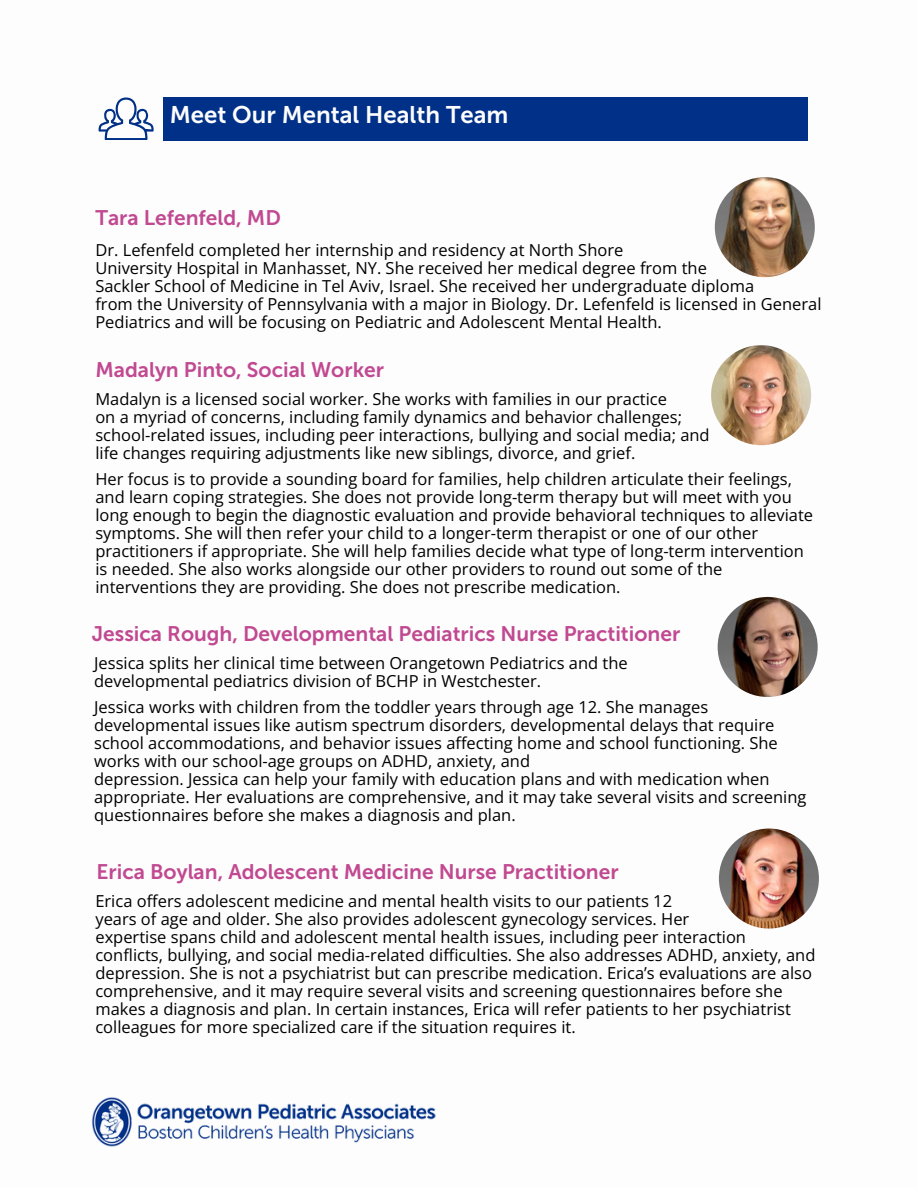
<style>
.page{position:relative;width:918px;height:1188px;background:#fff}
.page>*{position:absolute;margin:0;border:0;box-sizing:border-box;transform-origin:0 0}
.t1{font:24px "Museo Sans 700";color:#fdfdfd}
.t2{font:21px "Museo Sans 700";color:#c14991}
.t3{font:16.5px/18px "Open Sans";color:#000}
</style>
<div class="page">
<svg style="left:99px;top:98px;width:55px;height:42px"></svg>
<img style="left:92px;top:1097px;width:344px;height:50px">
<div style="left:163px;top:98px;width:645px;height:43px;background:#003087"></div>
<img style="left:711px;top:345px;width:100px;height:100px;border-radius:50%">
<img style="left:719px;top:829px;width:100px;height:100px;border-radius:50%">
<img style="left:718px;top:597px;width:100px;height:100px;border-radius:50%">
<img style="left:715px;top:177px;width:100px;height:100px;border-radius:50%">
<p class="t1" style="left:170px;top:100px;width:340px">Meet Our Mental Health Team</p>
<p class="t2" style="left:95px;top:206px;width:187px">Tara Lefenfeld, MD</p>
<p class="t3" style="left:95px;top:240px;width:529px">Dr. Lefenfeld completed her internship and residency at North Shore</p>
<p class="t3" style="left:95px;top:258px;width:613px">University Hospital in Manhasset, NY. She received her medical degree from the</p>
<p class="t3" style="left:95px;top:276px;width:660px">Sackler School of Medicine in Tel Aviv, Israel. She received her undergraduate diploma</p>
<p class="t3" style="left:95px;top:294px;width:728px">from the University of Pennsylvania with a major in Biology. Dr. Lefenfeld is licensed in General<br>Pediatrics and will be focusing on Pediatric and Adolescent Mental Health.</p>
<p class="t2" style="left:95px;top:358px;width:290px">Madalyn Pinto, Social Worker</p>
<h2 class="t3" style="left:95px;top:390px;width:573px">Madalyn is a licensed social worker. She works with families in our practice</h2>
<p class="t3" style="left:95px;top:408px;width:588px">on a myriad of concerns, including family dynamics and behavior challenges;</p>
<p class="t3" style="left:95px;top:426px;width:616px">school-related issues, including peer interactions, bullying and social media; and</p>
<p class="t3" style="left:95px;top:444px;width:541px">life changes requiring adjustments like new siblings, divorce, and grief.</p>
<p class="t3" style="left:95px;top:469px;width:719px">Her focus is to provide a sounding board for families, help children articulate their feelings, and learn coping strategies. She does not provide long-term therapy but will meet with you long enough to begin the diagnostic evaluation and provide behavioral techniques to alleviate symptoms. She will then refer your child to a longer-term therapist or one of our other practitioners if appropriate. She will help families decide what type of long-term intervention is needed. She also works alongside our other providers to round out some of the interventions they are providing. She does not prescribe medication.</p>
<p class="t2" style="left:92px;top:621px;width:590px">Jessica Rough, Developmental Pediatrics Nurse Practitioner</p>
<h2 class="t3" style="left:94px;top:654px;width:535px">Jessica splits her clinical time between Orangetown Pediatrics and the</h2>
<p class="t3" style="left:94px;top:672px;width:448px">developmental pediatrics division of BCHP in Westchester.</p>
<p class="t3" style="left:94px;top:697px;width:685px">Jessica works with children from the toddler years through age 12. She manages developmental issues like autism spectrum disorders, developmental delays that require school accommodations, and behavior issues affecting home and school functioning. She works with our school-age groups on ADHD, anxiety, and</p>
<p class="t3" style="left:94px;top:769px;width:714px">depression. Jessica can help your family with education plans and with medication when appropriate. Her evaluations are comprehensive, and it may take several visits and screening questionnaires before she makes a diagnosis and plan.</p>
<p class="t2" style="left:96px;top:860px;width:524px">Erica Boylan, Adolescent Medicine Nurse Practitioner</p>
<p class="t3" style="left:95px;top:892px;width:578px">Erica offers adolescent medicine and mental health visits to our patients 12</p>
<p class="t3" style="left:95px;top:910px;width:595px">years of age and older. She also provides adolescent gynecology services. Her</p>
<p class="t3" style="left:95px;top:928px;width:652px">expertise spans child and adolescent mental health issues, including peer interaction</p>
<p class="t3" style="left:95px;top:946px;width:722px">conflicts, bullying, and social media-related difficulties. She also addresses ADHD, anxiety, and depression. She is not a psychiatrist but can prescribe medication. Erica’s evaluations are also comprehensive, and it may require several visits and screening questionnaires before she makes a diagnosis and plan. In certain instances, Erica will refer patients to her psychiatrist colleagues for more specialized care if the situation requires it.</p>
</div>
